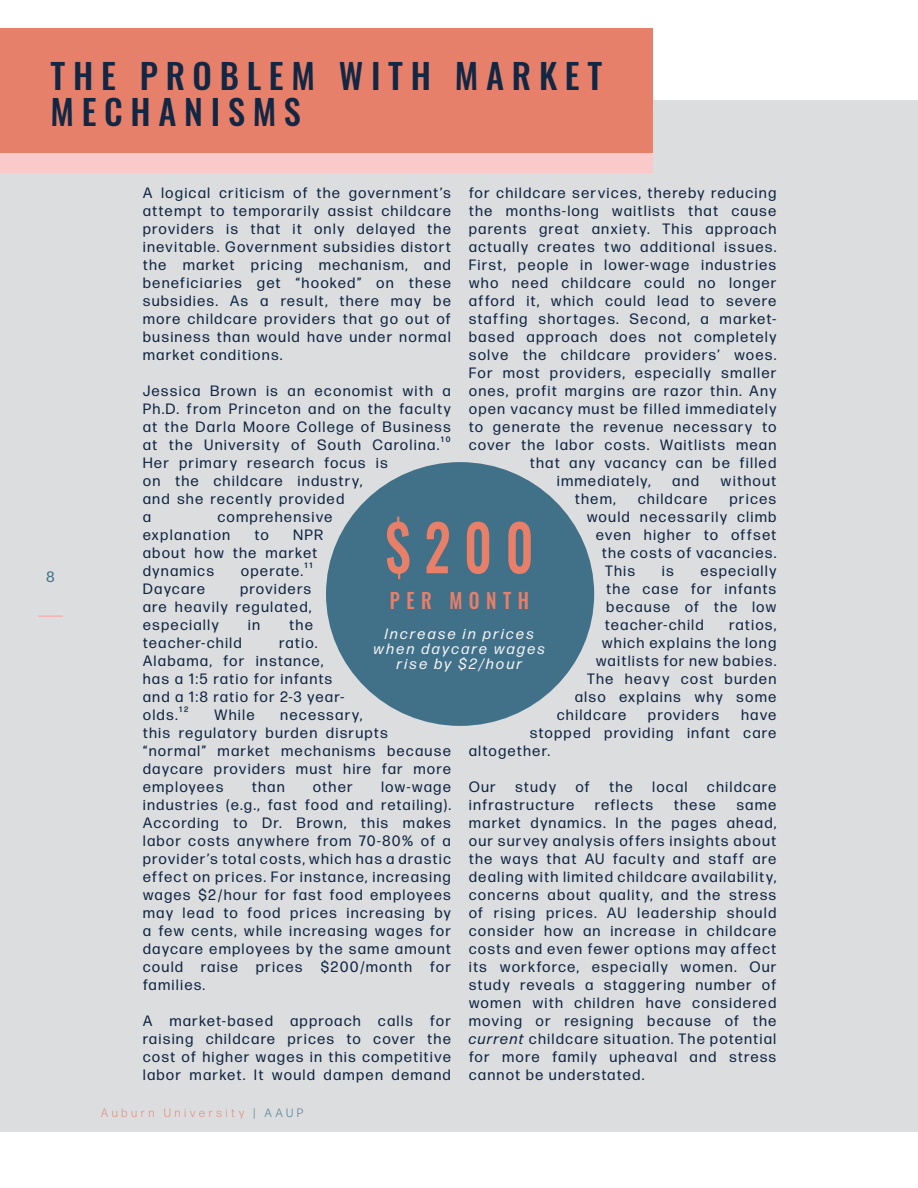
<style>
.page{position:relative;width:918px;height:1188px;background:#fff}
.page>*{position:absolute;margin:0;border:0;box-sizing:border-box;transform-origin:0 0}
.t1{font:500 63px "Oswald";color:#e87f69;scale:.84 1}
.t2{font:500 34.5px/36px "Oswald";letter-spacing:.225em;color:#122743}
.t3{font:500 21px "Oswald";letter-spacing:.34em;color:#e87f69;scale:.91 1}
.t4{font:15px/18px "Forma DJR Display";letter-spacing:.12em;color:#0f2542;text-align:justify}
.t5{font:italic 15px/15px "Forma DJR Display";letter-spacing:.175em;color:#f4f5f6;text-align:center}
.t6{font:15px "Forma DJR Display";color:#3e7088}
.t7{font:300 12px "Forma DJR Display";letter-spacing:.34em;color:#e87f69}
.s1{font-style:italic}
.s2{color:#3e7088}
</style>
<div class="page">
<div style="left:0;top:100px;width:918px;height:1032px;background:#dbdddf"></div>
<hr style="left:38px;top:615px;width:25px;height:2px;background:#f8b2b4">
<div style="left:0;top:28px;width:652px;height:145px;background:#e7806a"></div>
<div style="left:0;top:153px;width:652px;height:20px;background:#facacb"></div>
<div style="left:326px;top:462px;width:268px;height:264px;background:#417089;border-radius:50%"></div>
<h2 class="t2" style="left:51px;top:55px;width:553px">THE PROBLEM WITH MARKET<br>MECHANISMS</h2>
<p class="t6" style="left:47px;top:568px;width:9px">8</p>
<p class="t4" style="left:143px;top:183px;width:309px">A logical criticism of the government’s attempt to temporarily assist childcare providers is that it only delayed the inevitable. Government subsidies distort the market pricing mechanism, and beneficiaries get “hooked” on these subsidies. As a result, there may be more childcare providers that go out of business than would have under normal market conditions.</p>
<p class="t4" style="left:143px;top:381px;width:309px;text-align:left">Jessica Brown is an economist with a<br>Ph.D. from Princeton and on the faculty at the Darla Moore College of Business at the University of South Carolina.10<br>Her primary research focus is<br>on the childcare industry,<br>and she recently provided<br>a</p>
<p class="t4" style="left:469px;top:183px;width:309px">for childcare services, thereby reducing</p>
<p class="t4" style="left:469px;top:201px;width:309px">the months-long waitlists that cause</p>
<p class="t4" style="left:469px;top:219px;width:309px">parents great anxiety. This approach</p>
<p class="t4" style="left:469px;top:237px;width:309px">actually creates two additional issues.</p>
<p class="t4" style="left:469px;top:255px;width:309px">First, people in lower-wage industries</p>
<p class="t4" style="left:469px;top:273px;width:309px">who need childcare could no longer</p>
<p class="t4" style="left:469px;top:291px;width:309px">afford it, which could lead to severe</p>
<p class="t4" style="left:469px;top:309px;width:309px">staffing shortages. Second, a market-</p>
<p class="t4" style="left:469px;top:327px;width:309px">based approach does not completely</p>
<p class="t4" style="left:469px;top:345px;width:309px">solve the childcare providers’ woes.</p>
<p class="t4" style="left:469px;top:363px;width:309px">For most providers, especially smaller</p>
<p class="t4" style="left:469px;top:381px;width:309px">ones, profit margins are razor thin. Any</p>
<p class="t4" style="left:469px;top:399px;width:309px">open vacancy must be filled immediately</p>
<p class="t4" style="left:469px;top:417px;width:309px">to generate the revenue necessary to</p>
<p class="t4" style="left:469px;top:435px;width:309px">cover the labor costs. Waitlists mean</p>
<p class="t4" style="left:530px;top:453px;width:248px">that any vacancy can be filled</p>
<p class="t4" style="left:557px;top:471px;width:95px">immediately,</p>
<p class="t4" style="left:673px;top:471px;width:28px">and</p>
<p class="t4" style="left:721px;top:471px;width:57px">without</p>
<p class="t4" style="left:575px;top:489px;width:42px">them,</p>
<p class="t4" style="left:638px;top:489px;width:70px">childcare</p>
<p class="t4" style="left:730px;top:489px;width:48px">prices</p>
<p class="t4" style="left:587px;top:507px;width:191px">would necessarily climb</p>
<p class="t4" style="left:596px;top:525px;width:182px">even higher to offset</p>
<p class="t4" style="left:602px;top:543px;width:176px">the costs of vacancies.</p>
<p class="t4" style="left:605px;top:561px;width:31px">This</p>
<p class="t4" style="left:662px;top:561px;width:13px">is</p>
<p class="t4" style="left:143px;top:507px;width:191px;text-indent:75px">comprehensive explanation</p>
<h1 class="t1" style="left:385px;top:492px;width:178px">$200</h1>
<h3 class="t3" style="left:390px;top:582px;width:154px">PER MONTH</h3>
<p class="t5" style="left:374px;top:626px;width:173px">Increase in prices when daycare wages rise by $2/hour</p>
<p class="t4" style="left:143px;top:525px;width:182px;text-align:left;text-indent:150px">NPR about how the market dynamics</p>
<p class="t4" style="left:255px;top:525px;width:15px">to</p>
<p class="t4" style="left:241px;top:561px;width:73px">operate.11</p>
<p class="t4" style="left:605px;top:561px;width:173px;text-indent:96px">especially the case for infants because of the low teacher-child</p>
<p class="t4" style="left:143px;top:579px;width:170px;text-indent:97px">providers are heavily regulated, especially</p>
<p class="t4" style="left:143px;top:579px;width:63px">Daycare</p>
<p class="t4" style="left:248px;top:615px;width:13px">in</p>
<p class="t4" style="left:290px;top:615px;width:25px">the</p>
<p class="t4" style="left:729px;top:615px;width:48px">ratios,</p>
<p class="t4" style="left:602px;top:633px;width:176px">which explains the long</p>
<p class="t4" style="left:596px;top:651px;width:182px">waitlists for new babies.</p>
<p class="t4" style="left:587px;top:669px;width:190px">The heavy cost burden</p>
<p class="t4" style="left:575px;top:687px;width:203px">also explains why some</p>
<p class="t4" style="left:557px;top:705px;width:70px">childcare</p>
<p class="t4" style="left:648px;top:705px;width:72px">providers</p>
<p class="t4" style="left:741px;top:705px;width:36px">have</p>
<p class="t4" style="left:530px;top:723px;width:248px">stopped providing infant care</p>
<p class="t4" style="left:469px;top:741px;width:82px">altogether.</p>
<p class="t4" style="left:469px;top:777px;width:28px">Our</p>
<p class="t4" style="left:515px;top:777px;width:42px">study</p>
<p class="t4" style="left:576px;top:777px;width:15px">of</p>
<p class="t4" style="left:609px;top:777px;width:25px">the</p>
<p class="t4" style="left:652px;top:777px;width:36px">local</p>
<p class="t4" style="left:707px;top:777px;width:70px">childcare</p>
<p class="t4" style="left:469px;top:795px;width:107px">infrastructure</p>
<p class="t4" style="left:595px;top:795px;width:59px">reflects</p>
<p class="t4" style="left:674px;top:795px;width:43px">these</p>
<p class="t4" style="left:143px;top:633px;width:100px">teacher-child</p>
<p class="t4" style="left:143px;top:633px;width:203px;text-align:left;text-indent:136px">ratio.<br>Alabama, for instance, has a 1:5 ratio for infants and a 1:8 ratio for 2-3 year&shy;olds.12</p>
<p class="t4" style="left:214px;top:705px;width:42px">While</p>
<p class="t4" style="left:143px;top:705px;width:309px;text-align:left;text-indent:137px">necessary,<br>this regulatory burden disrupts “normal” market mechanisms because daycare providers must hire far more employees</p>
<p class="t4" style="left:143px;top:777px;width:309px;text-indent:238px">low-wage industries (e.g., fast food and retailing).<br>According to Dr. Brown, this makes labor costs anywhere from 7 0-80% of a provider’s total costs, which has a drastic effect on prices. For instance, increasing wages $2/hour for fast food employees may lead to food prices increasing by a few cents, while increasing wages for daycare employees by the same amount could raise prices $200/month for families.</p>
<p class="t4" style="left:143px;top:1011px;width:309px">A market-based approach calls for raising childcare prices to cover the cost of higher wages in this competitive labor market. It would dampen demand</p>
<p class="t4" style="left:252px;top:777px;width:34px">than</p>
<p class="t4" style="left:313px;top:777px;width:41px">other</p>
<p class="t4" style="left:469px;top:795px;width:309px;text-indent:268px">same market dynamics. In the pages ahead, our survey analysis offers insights about the ways that AU faculty and staff are dealing with limited childcare availability, concerns about quality, and the stress of rising prices. AU leadership should consider how an increase in childcare costs and even fewer options may affect its workforce, especially women. Our study reveals a staggering number of women with children have considered moving or resigning because of the <span class="s1">current</span> childcare situation. The potential for more family upheaval and stress cannot be understated.</p>
<p class="t7" style="left:101px;top:1106px;width:203px">Auburn University <span class="s2">| AAUP</span></p>
</div>
